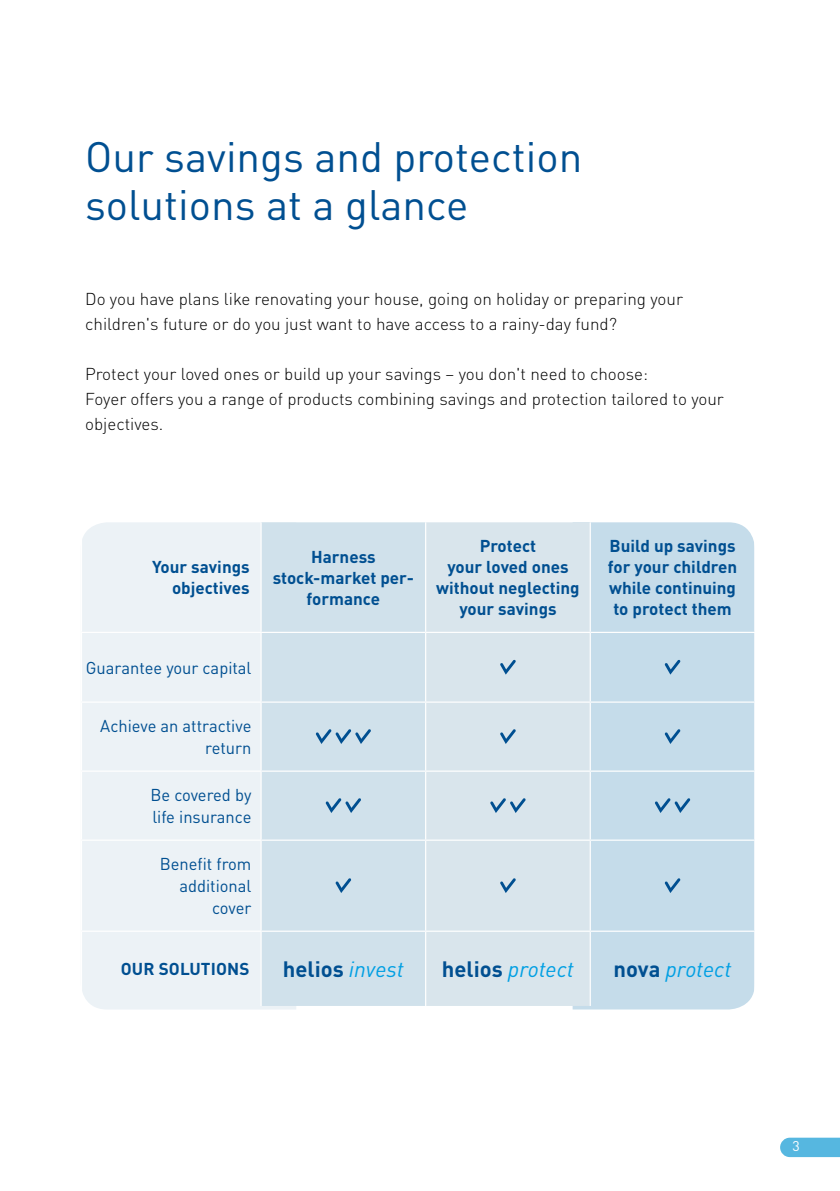
<style>
.page{position:relative;width:840px;height:1191px;background:#fff}
.page>*{position:absolute;margin:0;border:0;box-sizing:border-box;transform-origin:0 0}
.t1{font:42px/48px "DINOT";color:#004f91}
.t2{font:italic 22px "DINOT";color:#009fe3}
.t3{font:700 22px "DINOT";color:#004f91}
.t4{font:300 17px/25px "DINOT";color:#000}
.t5{font:700 17px/21px "DINOT";color:#004f91;text-align:center}
.t6{font:17px/22px "DINOT";color:#004f91;text-align:right}
.t7{font:14px "DINOT";color:#fff}
.s1{font-weight:400;font-style:italic;color:#009fe3}
.s2{font-weight:700;font-style:normal;color:#004f91}
</style>
<div class="page">
<div style="left:572px;top:522px;width:181px;height:487px;background:#c5dcea"></div>
<div style="left:82px;top:522px;width:214px;height:487px;background:#ecf2f6"></div>
<div style="left:261px;top:522px;width:164px;height:484px;background:#d0e1eb"></div>
<div style="left:426px;top:522px;width:163px;height:484px;background:#d9e5ec"></div>
<div style="left:261px;top:771px;width:164px;height:69px;background:#d0e1eb"></div>
<div style="left:425px;top:771px;width:165px;height:69px;background:#d9e5ec"></div>
<hr style="left:260px;top:522px;width:1px;height:110px;background:#fff">
<hr style="left:589px;top:522px;width:1px;height:110px;background:#fff">
<hr style="left:81px;top:632px;width:180px;height:1px;background:#fff">
<hr style="left:261px;top:632px;width:164px;height:1px;background:#fff">
<hr style="left:260px;top:633px;width:1px;height:68px;background:#fff">
<hr style="left:425px;top:632px;width:165px;height:1px;background:#fff">
<hr style="left:590px;top:632px;width:165px;height:1px;background:#fff">
<hr style="left:589px;top:633px;width:1px;height:68px;background:#fff">
<hr style="left:81px;top:701px;width:180px;height:1px;background:#fff">
<hr style="left:261px;top:701px;width:164px;height:1px;background:#fff">
<hr style="left:260px;top:702px;width:1px;height:68px;background:#fff">
<hr style="left:425px;top:701px;width:165px;height:1px;background:#fff">
<hr style="left:590px;top:701px;width:165px;height:1px;background:#fff">
<hr style="left:589px;top:702px;width:1px;height:68px;background:#fff">
<hr style="left:81px;top:770px;width:180px;height:1px;background:#fff">
<hr style="left:261px;top:770px;width:164px;height:1px;background:#fff">
<hr style="left:260px;top:771px;width:1px;height:68px;background:#fff">
<hr style="left:425px;top:770px;width:165px;height:1px;background:#fff">
<hr style="left:425px;top:771px;width:1px;height:68px;background:#fff">
<hr style="left:590px;top:770px;width:165px;height:1px;background:#fff">
<hr style="left:589px;top:771px;width:1px;height:68px;background:#fff">
<hr style="left:81px;top:839px;width:180px;height:1px;background:#fff">
<hr style="left:261px;top:839px;width:164px;height:1px;background:#fff">
<hr style="left:260px;top:840px;width:1px;height:90px;background:#fff">
<hr style="left:425px;top:839px;width:165px;height:1px;background:#fff">
<hr style="left:590px;top:839px;width:165px;height:1px;background:#fff">
<hr style="left:589px;top:840px;width:1px;height:90px;background:#fff">
<hr style="left:81px;top:930px;width:180px;height:1px;background:#fff">
<hr style="left:261px;top:930px;width:164px;height:1px;background:#fff">
<hr style="left:260px;top:931px;width:1px;height:75px;background:#fff">
<hr style="left:425px;top:930px;width:165px;height:1px;background:#fff">
<hr style="left:590px;top:930px;width:165px;height:1px;background:#fff">
<hr style="left:589px;top:931px;width:1px;height:75px;background:#fff">
<svg style="left:499px;top:659px;width:16px;height:15px"></svg>
<svg style="left:664px;top:659px;width:16px;height:15px"></svg>
<svg style="left:315px;top:729px;width:56px;height:15px"></svg>
<svg style="left:499px;top:729px;width:16px;height:15px"></svg>
<svg style="left:664px;top:729px;width:16px;height:15px"></svg>
<svg style="left:325px;top:798px;width:36px;height:15px"></svg>
<svg style="left:490px;top:798px;width:35px;height:15px"></svg>
<svg style="left:654px;top:798px;width:36px;height:15px"></svg>
<svg style="left:335px;top:878px;width:16px;height:15px"></svg>
<svg style="left:499px;top:878px;width:16px;height:15px"></svg>
<svg style="left:664px;top:878px;width:16px;height:15px"></svg>
<svg style="left:780px;top:1137px;width:59px;height:20px"></svg>
<h1 class="t1" style="left:85px;top:132px;width:498px">Our savings and protection solutions at a glance</h1>
<p class="t4" style="left:85px;top:286px;width:599px">Do you have plans like renovating your house, going on holiday or preparing your children's future or do you just want to have access to a rainy-day fund?</p>
<p class="t4" style="left:85px;top:361px;width:640px">Protect your loved ones or build up your savings – you don't need to choose:<br>Foyer offers you a range of products combining savings and protection tailored to your objectives.</p>
<p class="t5" style="left:152px;top:556px;width:99px;text-align:right">Your savings objectives</p>
<p class="t5" style="left:272px;top:545px;width:143px">Harness stock-market per&shy;formance</p>
<p class="t5" style="left:436px;top:535px;width:145px">Protect<br>your loved ones without neglecting your savings</p>
<p class="t5" style="left:607px;top:535px;width:131px">Build up savings for your children while continuing to protect them</p>
<p class="t6" style="left:86px;top:656px;width:167px">Guarantee your capital</p>
<p class="t6" style="left:100px;top:714px;width:152px">Achieve an attractive return</p>
<p class="t6" style="left:150px;top:783px;width:102px;text-align:left">Be covered by life insurance</p>
<p class="t6" style="left:160px;top:852px;width:93px">Benefit from additional cover</p>
<p class="t5" style="left:121px;top:958px;width:130px">OUR SOLUTIONS</p>
<p class="t3" style="left:283px;top:954px;width:122px">helios <span class="s1">invest</span></p>
<p class="t2" style="left:441px;top:955px;width:133px"><span class="s2">helios</span> protect</p>
<p class="t2" style="left:613px;top:955px;width:119px"><span class="s2">nova</span> protect</p>
<p class="t7" style="left:791px;top:1137px;width:9px">3</p>
</div>
